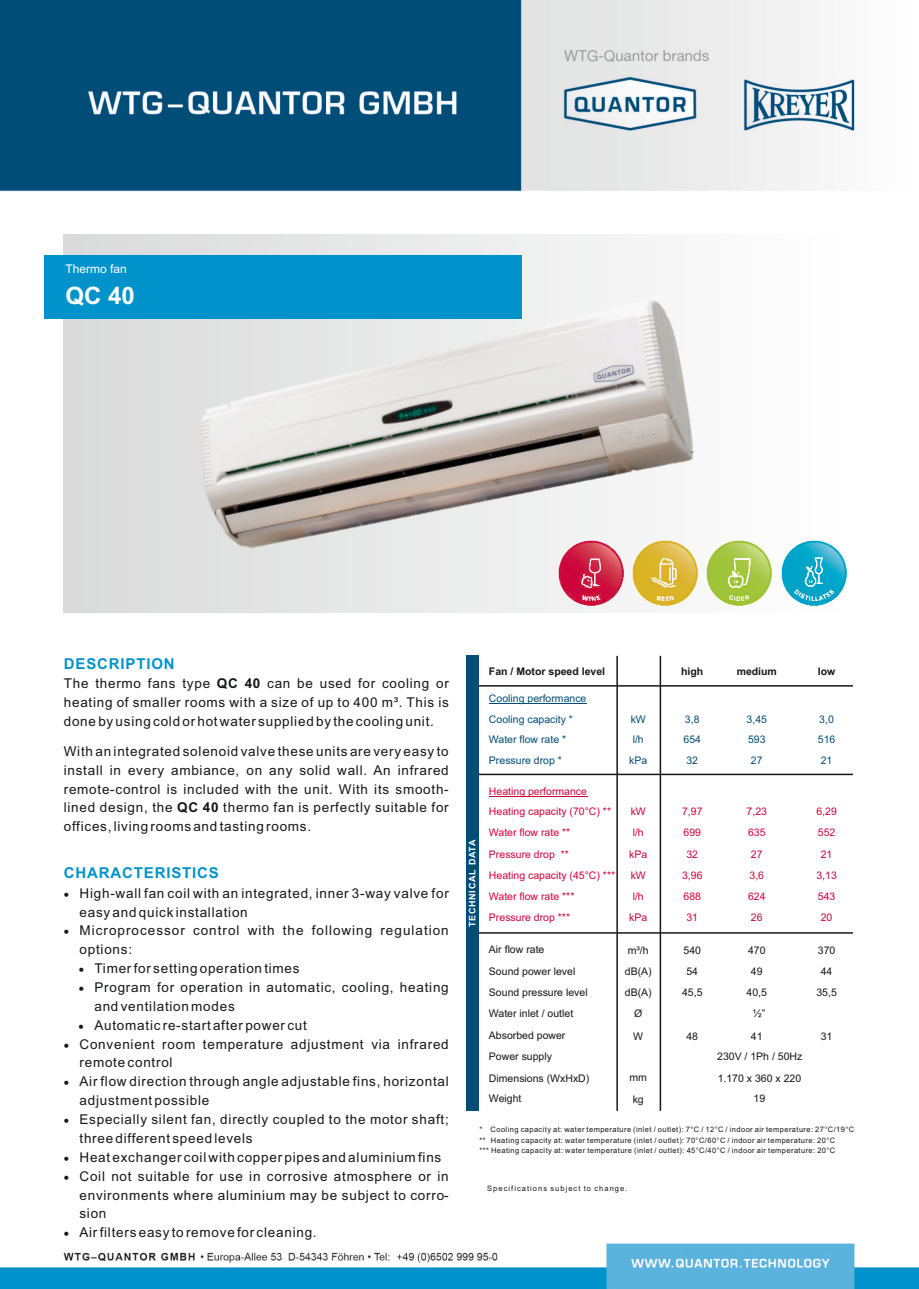
<style>
.page{position:relative;width:919px;height:1289px;background:#fff}
.page>*{position:absolute;margin:0;border:0;box-sizing:border-box;transform-origin:0 0}
.t1{font:700 24px "Arial";color:#fff}
.t2{font:700 15px "Arial";letter-spacing:.055em;color:#0093cb}
.t3{font:13.5px/18.9px "Arial";letter-spacing:.055em;color:#151616}
.t4{font:13.5px/18.9px "Arial";letter-spacing:.075em;color:#151616}
.t5{font:12px "Arial";color:#fff}
.t6{font:10.5px "Arial";color:#cd033c}
.t7{font:10.5px "Arial";color:#151616}
.t8{font:10.5px "Arial";color:#004d78}
.t9{font:700 10.5px "Arial";color:#151616}
.t10{font:700 9px "Arial";letter-spacing:.085em;color:#fff}
.t11{font:7.5px/10.5px "Arial";letter-spacing:.055em;color:#151616}
.t12{font:7.5px "Arial";letter-spacing:.14em;color:#151616}
.s1{font-weight:700}
</style>
<div class="page">
<img style="left:0;top:0;width:918px;height:1288px">
<hr style="left:616px;top:656px;width:2px;height:454px;background:#151616">
<img style="left:30px;top:47px;width:858px;height:712px">
<img style="left:558px;top:541px;width:66px;height:66px">
<img style="left:632px;top:541px;width:66px;height:66px">
<img style="left:706px;top:541px;width:66px;height:66px">
<img style="left:781px;top:541px;width:66px;height:66px">
<div style="left:44px;top:255px;width:477px;height:63px;background:#0093cb"></div>
<hr style="left:659px;top:656px;width:2px;height:454px;background:#151616">
<hr style="left:489px;top:702px;width:97px;height:1px;background:#004d78">
<hr style="left:489px;top:795px;width:98px;height:1px;background:#cd033c">
<hr style="left:478px;top:773px;width:374px;height:2px;background:#151616">
<div style="left:466px;top:655px;width:12px;height:456px;background:#004d78"></div>
<hr style="left:478px;top:932px;width:374px;height:1px;background:#151616">
<p class="t5" style="left:65px;top:265px;width:63px">Thermo fan</p>
<h1 class="t1" style="left:65px;top:287px;width:71px">QC 40</h1>
<p class="t2" style="left:64px;top:657px;width:112px">DESCRIPTION</p>
<p class="t3" style="left:64px;top:675px;width:386px;text-align:justify">The thermo fans type <span class="s1">QC 40</span> can be used for cooling or heating of smaller rooms with a size of up to 400 m³. This is done by using cold or hot water supplied by the cooling unit.</p>
<p class="t3" style="left:64px;top:743px;width:386px;text-align:justify">With an integrated solenoid valve these units are very easy to install in every ambiance, on any solid wall. An infrared remote-control is included with the unit. With its smooth&shy;lined design, the <span class="s1">QC 40</span> thermo fan is perfectly suitable for offices, living rooms and tasting rooms.</p>
<p class="t2" style="left:64px;top:867px;width:157px">CHARACTERISTICS</p>
<p class="t3" style="left:80px;top:884px;width:371px;text-indent:-16px">• High-wall fan coil with an integrated, inner 3-way valve for easy and quick installation</p>
<p class="t4" style="left:80px;top:922px;width:371px;text-indent:-16px">• Microprocessor control with the following regulation options:</p>
<p class="t3" style="left:79px;top:960px;width:222px">• Timer for setting operation times</p>
<p class="t3" style="left:94px;top:979px;width:356px;text-indent:-16px">• Program for operation in automatic, cooling, heating and ventilation modes</p>
<p class="t3" style="left:79px;top:1016px;width:230px">• Automatic re-start after power cut</p>
<p class="t3" style="left:79px;top:1035px;width:371px;text-indent:-16px">• Convenient room temperature adjustment via infrared remote control</p>
<p class="t3" style="left:79px;top:1073px;width:371px;text-indent:-16px">• Air flow direction through angle adjustable fins, horizontal adjustment possible</p>
<p class="t3" style="left:79px;top:1111px;width:371px;text-indent:-16px">• Especially silent fan, directly coupled to the motor shaft; three different speed levels</p>
<p class="t3" style="left:64px;top:1148px;width:379px">• Heat exchanger coil with copper pipes and aluminium fins</p>
<p class="t3" style="left:79px;top:1167px;width:371px;text-align:justify;text-indent:-16px">• Coil not suitable for use in corrosive atmosphere or in environments where aluminium may be subject to corro&shy;sion</p>
<p class="t3" style="left:64px;top:1224px;width:254px">• Air filters easy to remove for cleaning.</p>
<p class="t9" style="left:489px;top:667px;width:118px">Fan / Motor speed level</p>
<p class="t9" style="left:681px;top:667px;width:24px">high</p>
<p class="t9" style="left:736px;top:667px;width:42px">medium</p>
<p class="t9" style="left:817px;top:667px;width:19px">low</p>
<p class="t8" style="left:489px;top:715px;width:86px">Cooling capacity *</p>
<p class="t8" style="left:630px;top:715px;width:17px">kW</p>
<p class="t8" style="left:685px;top:715px;width:16px">3,8</p>
<p class="t8" style="left:746px;top:715px;width:22px">3,45</p>
<p class="t8" style="left:819px;top:715px;width:16px">3,0</p>
<p class="t8" style="left:489px;top:735px;width:79px">Water flow rate *</p>
<p class="t8" style="left:632px;top:735px;width:13px">l/h</p>
<p class="t8" style="left:683px;top:735px;width:19px">654</p>
<p class="t8" style="left:748px;top:735px;width:19px">593</p>
<p class="t8" style="left:817px;top:735px;width:19px">516</p>
<p class="t8" style="left:489px;top:756px;width:74px">Pressure drop *</p>
<p class="t8" style="left:629px;top:756px;width:20px">kPa</p>
<p class="t8" style="left:686px;top:756px;width:13px">32</p>
<p class="t8" style="left:751px;top:756px;width:13px">27</p>
<p class="t8" style="left:820px;top:756px;width:13px">21</p>
<p class="t8" style="left:489px;top:694px;width:99px">Cooling performance</p>
<p class="t10" style="left:469px;top:927px;width:89px;rotate:-90deg">TECHNICAL DATA</p>
<p class="t6" style="left:489px;top:787px;width:100px">Heating performance</p>
<p class="t6" style="left:489px;top:807px;width:124px">Heating capacity (70°C) **</p>
<p class="t6" style="left:630px;top:807px;width:17px">kW</p>
<p class="t6" style="left:682px;top:807px;width:22px">7,97</p>
<p class="t6" style="left:746px;top:807px;width:22px">7,23</p>
<p class="t6" style="left:816px;top:807px;width:22px">6,29</p>
<p class="t6" style="left:489px;top:828px;width:83px">Water flow rate **</p>
<p class="t6" style="left:632px;top:828px;width:13px">l/h</p>
<p class="t6" style="left:683px;top:828px;width:19px">699</p>
<p class="t6" style="left:748px;top:828px;width:19px">635</p>
<p class="t6" style="left:817px;top:828px;width:19px">552</p>
<p class="t6" style="left:489px;top:849px;width:81px">Pressure drop **</p>
<p class="t6" style="left:629px;top:849px;width:20px">kPa</p>
<p class="t6" style="left:686px;top:849px;width:13px">32</p>
<p class="t6" style="left:751px;top:849px;width:13px">27</p>
<p class="t6" style="left:820px;top:849px;width:13px">21</p>
<p class="t6" style="left:489px;top:871px;width:128px">Heating capacity (45°C) ***</p>
<p class="t6" style="left:630px;top:871px;width:17px">kW</p>
<p class="t6" style="left:682px;top:871px;width:22px">3,96</p>
<p class="t6" style="left:749px;top:871px;width:16px">3,6</p>
<p class="t6" style="left:816px;top:871px;width:22px">3,13</p>
<p class="t6" style="left:489px;top:891px;width:87px">Water flow rate ***</p>
<p class="t6" style="left:632px;top:891px;width:13px">l/h</p>
<p class="t6" style="left:683px;top:891px;width:19px">688</p>
<p class="t6" style="left:748px;top:891px;width:19px">624</p>
<p class="t6" style="left:817px;top:891px;width:19px">543</p>
<p class="t6" style="left:489px;top:913px;width:83px">Pressure drop ***</p>
<p class="t6" style="left:629px;top:913px;width:20px">kPa</p>
<p class="t6" style="left:686px;top:913px;width:13px">31</p>
<p class="t6" style="left:751px;top:913px;width:13px">26</p>
<p class="t6" style="left:820px;top:913px;width:13px">20</p>
<p class="t7" style="left:489px;top:945px;width:57px">Air flow rate</p>
<p class="t7" style="left:627px;top:946px;width:22px">m³/h</p>
<p class="t7" style="left:683px;top:946px;width:19px">540</p>
<p class="t7" style="left:748px;top:946px;width:19px">470</p>
<p class="t7" style="left:817px;top:946px;width:19px">370</p>
<p class="t7" style="left:489px;top:988px;width:100px">Sound pressure level</p>
<p class="t7" style="left:624px;top:988px;width:28px">dB(A)</p>
<p class="t7" style="left:682px;top:988px;width:22px">45,5</p>
<p class="t7" style="left:746px;top:988px;width:22px">40,5</p>
<p class="t7" style="left:816px;top:988px;width:22px">35,5</p>
<p class="t7" style="left:489px;top:967px;width:88px">Sound power level</p>
<p class="t7" style="left:624px;top:967px;width:28px">dB(A)</p>
<p class="t7" style="left:686px;top:967px;width:13px">54</p>
<p class="t7" style="left:751px;top:967px;width:13px">49</p>
<p class="t7" style="left:820px;top:967px;width:13px">44</p>
<p class="t7" style="left:489px;top:1008px;width:86px">Water inlet / outlet</p>
<p class="t7" style="left:634px;top:1009px;width:10px">Ø</p>
<p class="t7" style="left:752px;top:1008px;width:14px">½”</p>
<p class="t7" style="left:489px;top:1031px;width:78px">Absorbed power</p>
<p class="t7" style="left:633px;top:1032px;width:11px">W</p>
<p class="t7" style="left:686px;top:1032px;width:13px">48</p>
<p class="t7" style="left:751px;top:1032px;width:13px">41</p>
<p class="t7" style="left:820px;top:1032px;width:13px">31</p>
<p class="t7" style="left:489px;top:1074px;width:102px">Dimensions (WxHxD)</p>
<p class="t7" style="left:629px;top:1073px;width:19px">mm</p>
<p class="t7" style="left:717px;top:1074px;width:85px">1.170 x 360 x 220</p>
<p class="t7" style="left:489px;top:1094px;width:34px">Weight</p>
<p class="t7" style="left:632px;top:1095px;width:13px">kg</p>
<p class="t7" style="left:753px;top:1094px;width:13px">19</p>
<p class="t7" style="left:489px;top:1052px;width:65px">Power supply</p>
<p class="t7" style="left:717px;top:1052px;width:87px">230V / 1Ph / 50Hz</p>
<p class="t11" style="left:479px;top:1125px;width:376px">* Cooling capacity at: water temperature (inlet / outlet): 7°C / 12°C / indoor air temperature: 27°C/19°C ** Heating capacity at: water temperature (inlet / outlet): 70°C/60°C / indoor air temperature: 20°C<br>*** Heating capacity at: water temperature (inlet / outlet): 45°C/40°C / indoor air temperature: 20°C</p>
<p class="t12" style="left:487px;top:1185px;width:142px">Specifications subject to change.</p>
</div>
